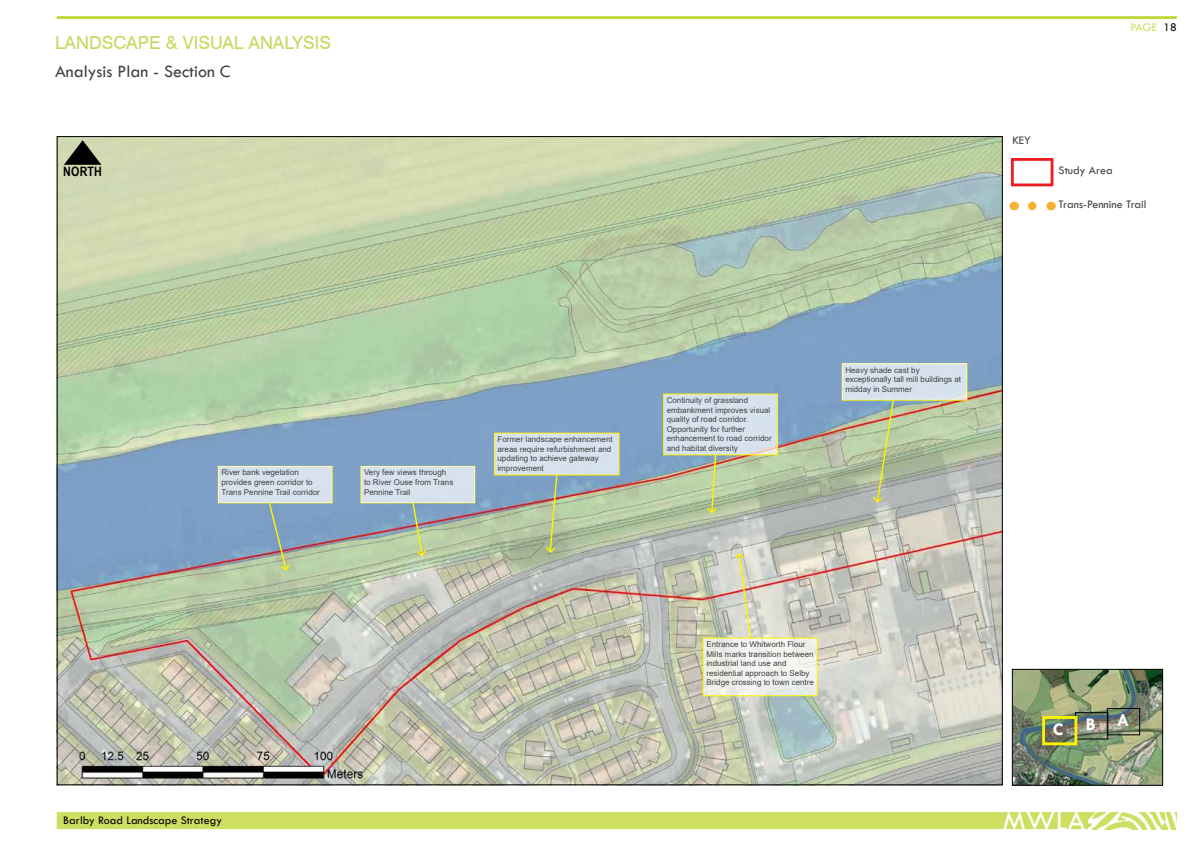
<style>
.page{position:relative;width:1191px;height:842px;background:#fff}
.page>*{position:absolute;margin:0;border:0;box-sizing:border-box;transform-origin:0 0}
.t1{font:30px "Tw Cen";color:#fff}
.t2{font:18px "Swiss 721 BT";color:#c2da5c}
.t3{font:18px "Tw Cen";color:#414042}
.t4{font:700 18px "Tw Cen";color:#fff}
.t5{font:700 13px "Arial Narrow";letter-spacing:.015em;color:#000}
.t6{font:12px "Tw Cen";color:#414042}
.t7{font:12px "Tw Cen";color:#000}
.t8{font:12px "Tw Cen";letter-spacing:-.015em;color:#cdde60}
.t9{font:8px/9.6px "Arial";color:#414042}
.s1{color:#000}
</style>
<div class="page">
<img style="left:59px;top:138px;width:941px;height:645px">
<svg style="left:64px;top:140px;width:37px;height:25px"></svg>
<hr style="left:57px;top:16px;width:1119px;height:3px;background:#c0d638">
<div style="left:57px;top:812px;width:1032px;height:17px;background:#cdde60"></div>
<img style="left:1088px;top:812px;width:88px;height:17px">
<img style="left:360px;top:393px;width:458px;height:303px">
<div style="left:361px;top:466px;width:114px;height:37px;background:#d8e2ee"></div>
<div style="left:218px;top:466px;width:114px;height:37px;background:#d8e2ee"></div>
<div style="left:842px;top:364px;width:125px;height:36px;background:#d8e2ee"></div>
<svg style="left:1032px;top:202px;width:5px;height:8px"></svg>
<div style="left:1011px;top:158px;width:42px;height:28px;border:3px solid #ed1d24"></div>
<svg style="left:706px;top:453px;width:12px;height:62px"></svg>
<svg style="left:733px;top:552px;width:19px;height:88px;background:#dad6b9"></svg>
<svg style="left:411px;top:502px;width:16px;height:55px"></svg>
<div style="left:494px;top:433px;width:125px;height:42px;background:#d8e2ee"></div>
<svg style="left:544px;top:474px;width:14px;height:80px"></svg>
<svg style="left:872px;top:399px;width:23px;height:105px;background:#b3bd98"></svg>
<svg style="left:268px;top:502px;width:23px;height:70px;background:#96aba8"></svg>
<img style="left:1013px;top:671px;width:148px;height:113px">
<div style="left:1011px;top:669px;width:152px;height:117px;border:1px solid #000"></div>
<div style="left:1075px;top:712px;width:33px;height:27px;border:1px solid #000"></div>
<div style="left:1042px;top:716px;width:35px;height:29px;border:3px solid #fff200"></div>
<div style="left:1107px;top:708px;width:33px;height:27px;border:1px solid #000"></div>
<h2 class="t2" style="left:55px;top:32px;width:277px">LANDSCAPE &amp; VISUAL ANALYSIS</h2>
<h2 class="t3" style="left:55px;top:60px;width:177px">Analysis Plan - Section C</h2>
<h3 class="t5" style="left:63px;top:162px;width:40px">NORTH</h3>
<h3 class="t8" style="left:1130px;top:20px;width:48px">PAGE <span class="s1">18</span></h3>
<p class="t6" style="left:1012px;top:133px;width:20px">KEY</p>
<p class="t6" style="left:1058px;top:163px;width:55px">Study Area</p>
<p class="t6" style="left:1058px;top:197px;width:89px">Trans-Pennine Trail</p>
<p class="t9" style="left:221px;top:468px;width:100px">River bank vegetation provides green corridor to<br>Trans Pennine Trail corridor</p>
<p class="t9" style="left:364px;top:468px;width:91px">Very few views through to River Ouse from Trans<br>Pennine Trail</p>
<p class="t9" style="left:497px;top:434px;width:117px">Former landscape enhancement areas require refurbishment and updating to achieve gateway improvement</p>
<p class="t9" style="left:666px;top:395px;width:106px">Continuity of grassland embankment improves visual quality of road corridor.<br>Opportunity for further enhancement to road corridor and habitat diversity</p>
<p class="t9" style="left:845px;top:365px;width:117px">Heavy shade cast by exceptionally tall mill buildings at midday in Summer</p>
<p class="t9" style="left:706px;top:639px;width:109px">Entrance to Whitworth Flour<br>Mills marks transition between industrial land use and residential approach to Selby<br>Bridge crossing to town centre</p>
<p class="t4" style="left:1052px;top:719px;width:12px">C</p>
<p class="t4" style="left:1085px;top:712px;width:45px">B A</p>
<h3 class="t7" style="left:63px;top:813px;width:160px">Barlby Road Landscape Strategy</h3>
<h1 class="t1" style="left:1002px;top:802px;width:84px">MWLA</h1>
</div>
